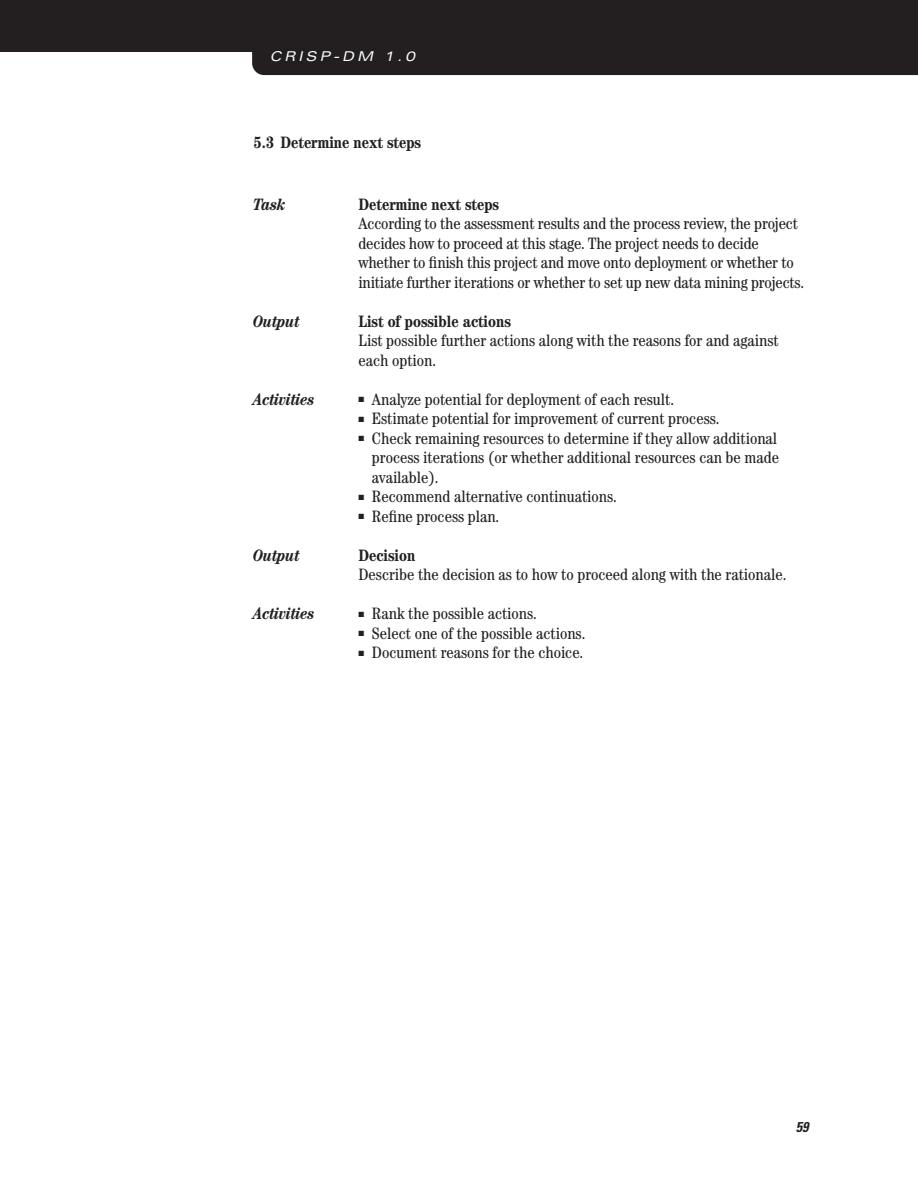
<style>
.page{position:relative;width:918px;height:1188px;background:#fff}
.page>*{position:absolute;margin:0;border:0;box-sizing:border-box;transform-origin:0 0}
.t1{font:condensed 16.5px/19.5px "Century";color:#231f20}
.t2{font:700 condensed 16.5px "Century";color:#231f20}
.t3{font:italic 700 condensed 16.5px "Century";color:#231f20}
.t4{font:italic 700 condensed 14.25px "Univers";color:#231f20}
.t5{font:italic expanded 13.5px "Univers";color:#fff}
</style>
<div class="page">
<div style="left:0;top:0;width:918px;height:52px;background:#231f20"></div>
<div style="left:252px;top:52px;width:666px;height:23px;background:#231f20"></div>
<p class="t5" style="left:269px;top:52px;width:150px">CRISP-DM 1.0</p>
<p class="t2" style="left:254px;top:137px;width:169px">5.3 Determine next steps</p>
<p class="t3" style="left:254px;top:198px;width:34px">Task</p>
<p class="t2" style="left:358px;top:198px;width:142px">Determine next steps</p>
<p class="t1" style="left:358px;top:215px;width:447px">According to the assessment results and the process review, the project decides how to proceed at this stage. The project needs to decide whether to finish this project and move onto deployment or whether to initiate further iterations or whether to set up new data mining projects.</p>
<p class="t3" style="left:254px;top:315px;width:48px">Output</p>
<p class="t2" style="left:358px;top:315px;width:154px">List of possible actions</p>
<p class="t1" style="left:358px;top:332px;width:422px">List possible further actions along with the reasons for and against each option.</p>
<p class="t3" style="left:254px;top:393px;width:63px">Activities</p>
<p class="t1" style="left:358px;top:391px;width:317px">■ Analyze potential for deployment of each result.</p>
<p class="t1" style="left:358px;top:410px;width:363px">■ Estimate potential for improvement of current process.</p>
<p class="t1" style="left:372px;top:430px;width:409px;text-align:justify;text-indent:-14px">■ Check remaining resources to determine if they allow additional process iterations (or whether additional resources can be made available).</p>
<p class="t1" style="left:358px;top:488px;width:260px">■ Recommend alternative continuations.</p>
<p class="t1" style="left:358px;top:508px;width:142px">■ Refine process plan.</p>
<p class="t3" style="left:253px;top:549px;width:48px">Output</p>
<p class="t2" style="left:358px;top:549px;width:58px">Decision</p>
<p class="t1" style="left:358px;top:566px;width:429px">Describe the decision as to how to proceed along with the rationale.</p>
<p class="t3" style="left:253px;top:608px;width:63px">Activities</p>
<p class="t1" style="left:358px;top:605px;width:180px">■ Rank the possible actions.</p>
<p class="t1" style="left:358px;top:625px;width:228px">■ Select one of the possible actions.</p>
<p class="t1" style="left:358px;top:644px;width:226px">■ Document reasons for the choice.</p>
<p class="t4" style="left:796px;top:1122px;width:17px">59</p>
</div>
